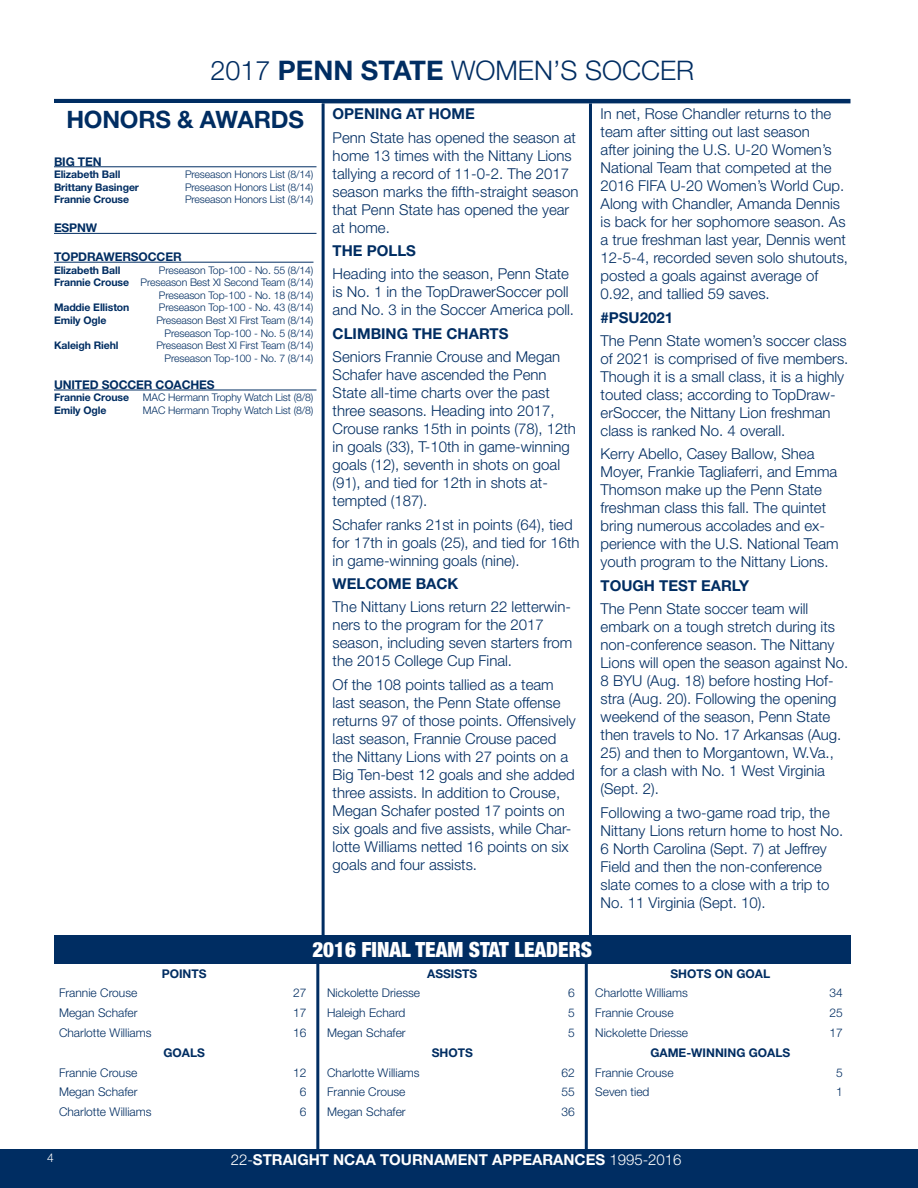
<style>
.page{position:relative;width:918px;height:1188px;background:#fff}
.page>*{position:absolute;margin:0;border:0;box-sizing:border-box;transform-origin:0 0}
.t1{font:300 27px "Helvetica Neue LT Pro";color:#002d62}
.t2{font:700 24px "Helvetica Neue LT Pro";letter-spacing:-.01em;color:#002d62}
.t3{font:900 condensed 21px "Helvetica Neue LT Pro";color:#fff}
.t4{font:300 15px/18px "Helvetica Neue LT Pro";color:#002d62}
.t5{font:700 15px "Helvetica Neue LT Pro";color:#002d62}
.t6{font:700 15px "Helvetica Neue LT Pro";color:#fff}
.t7{font:300 12px "Helvetica Neue LT Pro";color:#002d62}
.t8{font:700 12px "Helvetica Neue LT Pro";color:#002d62}
.t9{font:300 12px "Helvetica Neue LT Pro";color:#fff}
.t10{font:300 10.5px/12.6px "Helvetica Neue LT Pro";letter-spacing:-.01em;color:#002d62;text-align:right}
.t11{font:700 10.5px "Helvetica Neue LT Pro";letter-spacing:-.01em;color:#002d62}
.s1{font-weight:700}
.s2{font-weight:300}
</style>
<div class="page">
<div style="left:0;top:1150px;width:918px;height:38px;background:#002d62"></div>
<hr style="left:54px;top:99px;width:796px;height:4px;background:#002d62">
<hr style="left:54px;top:166px;width:263px;height:1px;background:#002d62">
<hr style="left:54px;top:233px;width:263px;height:1px;background:#002d62">
<hr style="left:54px;top:262px;width:260px;height:1px;background:#002d62">
<hr style="left:54px;top:390px;width:263px;height:1px;background:#002d62">
<hr style="left:322px;top:103px;width:3px;height:832px;background:#002d62">
<hr style="left:589px;top:103px;width:3px;height:832px;background:#002d62">
<div style="left:54px;top:935px;width:796px;height:29px;background:#002d62"></div>
<hr style="left:316px;top:964px;width:3px;height:186px;background:#002d62">
<hr style="left:585px;top:964px;width:3px;height:186px;background:#002d62">
<h1 class="t1" style="left:210px;top:54px;width:485px">2017 <span class="s1">PENN STATE</span> WOMEN’S SOCCER</h1>
<h2 class="t2" style="left:66px;top:104px;width:239px">HONORS &amp; AWARDS</h2>
<p class="t8" style="left:54px;top:154px;width:49px">BIG TEN</p>
<p class="t11" style="left:54px;top:168px;width:68px">Elizabeth Ball</p>
<p class="t10" style="left:185px;top:168px;width:130px">Preseason Honors List (8/14)</p>
<p class="t11" style="left:54px;top:181px;width:87px">Brittany Basinger</p>
<p class="t10" style="left:185px;top:181px;width:130px">Preseason Honors List (8/14)</p>
<p class="t11" style="left:54px;top:193px;width:77px">Frannie Crouse</p>
<p class="t10" style="left:185px;top:193px;width:130px">Preseason Honors List (8/14)</p>
<p class="t8" style="left:54px;top:221px;width:45px">ESPNW</p>
<p class="t8" style="left:54px;top:249px;width:129px">TOPDRAWERSOCCER</p>
<p class="t11" style="left:54px;top:263px;width:68px">Elizabeth Ball</p>
<p class="t5" style="left:333px;top:105px;width:144px">OPENING AT HOME</p>
<p class="t4" style="left:333px;top:128px;width:247px">Penn State has opened the season at home 13 times with the Nittany Lions tallying a record of 11-0-2. The 2017 season marks the fifth-straight season that Penn State has opened the year at home.</p>
<p class="t5" style="left:333px;top:241px;width:85px">THE POLLS</p>
<p class="t4" style="left:333px;top:265px;width:243px">Heading into the season, Penn State is No. 1 in the TopDrawerSoccer poll and No. 3 in the Soccer America poll.</p>
<p class="t5" style="left:333px;top:324px;width:177px">CLIMBING THE CHARTS</p>
<p class="t4" style="left:333px;top:348px;width:245px">Seniors Frannie Crouse and Megan<br>Schafer have ascended the Penn<br>State all-time charts over the past three seasons. Heading into 2017,<br>Crouse ranks 15th in points (78), 12th in goals (33), T-10th in game-winning goals (12), seventh in shots on goal (91), and tied for 12th in shots at&shy;tempted (187).</p>
<p class="t4" style="left:333px;top:515px;width:249px">Schafer ranks 21st in points (64), tied for 17th in goals (25), and tied for 16th in game-winning goals (nine).</p>
<p class="t5" style="left:333px;top:574px;width:127px">WELCOME BACK</p>
<p class="t4" style="left:333px;top:598px;width:241px">The Nittany Lions return 22 letterwin&shy;ners to the program for the 2017 season, including seven starters from the 2015 College Cup Final.</p>
<p class="t4" style="left:333px;top:675px;width:245px">Of the 108 points tallied as a team last season, the Penn State offense returns 97 of those points. Offensively last season, Frannie Crouse paced the Nittany Lions with 27 points on a Big Ten-best 12 goals and she added three assists. In addition to Crouse, Megan Schafer posted 17 points on six goals and five assists, while Char&shy;lotte Williams netted 16 points on six goals and four assists.</p>
<p class="t4" style="left:601px;top:105px;width:249px">In net, Rose Chandler returns to the team after sitting out last season<br>after joining the U.S. U-20 Women’s National Team that competed at the 2016 FIFA U-20 Women’s World Cup.<br>Along with Chandler, Amanda Dennis is back for her sophomore season. As a true freshman last year, Dennis went 12-5-4, recorded seven solo shutouts, posted a goals against average of 0.92, and tallied 59 saves.</p>
<p class="t5" style="left:601px;top:308px;width:74px">#PSU2021</p>
<p class="t4" style="left:601px;top:331px;width:249px">The Penn State women’s soccer class of 2021 is comprised of five members.<br>Though it is a small class, it is a highly touted class; according to TopDraw&shy;erSoccer, the Nittany Lion freshman class is ranked No. 4 overall.</p>
<p class="t4" style="left:601px;top:445px;width:240px">Kerry Abello, Casey Ballow, Shea Moyer, Frankie Tagliaferri, and Emma Thomson make up the Penn State freshman class this fall. The quintet bring numerous accolades and ex&shy;perience with the U.S. National Team youth program to the Nittany Lions.</p>
<p class="t5" style="left:601px;top:576px;width:150px">TOUGH TEST EARLY</p>
<p class="t4" style="left:601px;top:600px;width:249px">The Penn State soccer team will embark on a tough stretch during its non-conference season. The Nittany Lions will open the season against No.<br>8 BYU (Aug. 18) before hosting Hof&shy;stra (Aug. 20). Following the opening weekend of the season, Penn State then travels to No. 17 Arkansas (Aug.</p>
<p class="t4" style="left:601px;top:744px;width:235px">25) and then to Morgantown, W.Va., for a clash with No. 1 West Virginia (Sept. 2).</p>
<p class="t4" style="left:601px;top:803px;width:244px">Following a two-game road trip, the Nittany Lions return home to host No.<br>6 North Carolina (Sept. 7) at Jeffrey Field and then the non-conference slate comes to a close with a trip to No. 11 Virginia (Sept. 10).</p>
<p class="t10" style="left:54px;top:263px;width:261px">Preseason Top-100 - No. 55 (8/14)<br><span class="s1">Frannie Crouse</span> Preseason Best XI Second Team (8/14)<br>Preseason Top-100 - No. 18 (8/14)</p>
<p class="t11" style="left:54px;top:301px;width:77px">Maddie Elliston</p>
<p class="t10" style="left:159px;top:301px;width:156px">Preseason Top-100 - No. 43 (8/14)</p>
<p class="t11" style="left:54px;top:314px;width:54px">Emily Ogle</p>
<p class="t10" style="left:156px;top:314px;width:159px">Preseason Best XI First Team (8/14)<br>Preseason Top-100 - No. 5 (8/14)</p>
<p class="t11" style="left:54px;top:339px;width:66px">Kaleigh Riehl</p>
<p class="t10" style="left:156px;top:339px;width:159px">Preseason Best XI First Team (8/14)<br>Preseason Top-100 - No. 7 (8/14)</p>
<p class="t8" style="left:54px;top:377px;width:162px">UNITED SOCCER COACHES</p>
<p class="t11" style="left:54px;top:391px;width:77px">Frannie Crouse</p>
<p class="t10" style="left:143px;top:391px;width:172px">MAC Hermann Trophy Watch List (8/8)</p>
<p class="t11" style="left:54px;top:404px;width:54px">Emily Ogle</p>
<p class="t10" style="left:143px;top:404px;width:172px">MAC Hermann Trophy Watch List (8/8)</p>
<h3 class="t3" style="left:312px;top:937px;width:281px">2016 FINAL TEAM STAT LEADERS</h3>
<p class="t8" style="left:162px;top:966px;width:46px">POINTS</p>
<p class="t7" style="left:59px;top:986px;width:80px">Frannie Crouse</p>
<p class="t7" style="left:293px;top:986px;width:15px">27</p>
<p class="t7" style="left:59px;top:1006px;width:80px">Megan Schafer</p>
<p class="t7" style="left:293px;top:1006px;width:15px">17</p>
<p class="t7" style="left:59px;top:1025px;width:94px">Charlotte Williams</p>
<p class="t7" style="left:293px;top:1025px;width:15px">16</p>
<p class="t8" style="left:163px;top:1045px;width:43px">GOALS</p>
<p class="t7" style="left:59px;top:1065px;width:80px">Frannie Crouse</p>
<p class="t7" style="left:293px;top:1065px;width:15px">12</p>
<p class="t7" style="left:59px;top:1085px;width:80px">Megan Schafer</p>
<p class="t7" style="left:300px;top:1085px;width:8px">6</p>
<p class="t7" style="left:59px;top:1105px;width:94px">Charlotte Williams</p>
<p class="t7" style="left:300px;top:1105px;width:8px">6</p>
<p class="t8" style="left:427px;top:966px;width:52px">ASSISTS</p>
<p class="t7" style="left:327px;top:986px;width:94px">Nickolette Driesse</p>
<p class="t7" style="left:568px;top:986px;width:8px">6</p>
<p class="t7" style="left:327px;top:1006px;width:80px">Haleigh Echard</p>
<p class="t7" style="left:568px;top:1006px;width:8px">5</p>
<p class="t7" style="left:327px;top:1025px;width:80px">Megan Schafer</p>
<p class="t7" style="left:568px;top:1025px;width:8px">5</p>
<p class="t8" style="left:432px;top:1045px;width:43px">SHOTS</p>
<p class="t7" style="left:327px;top:1065px;width:94px">Charlotte Williams</p>
<p class="t7" style="left:561px;top:1065px;width:15px">62</p>
<p class="t7" style="left:327px;top:1085px;width:80px">Frannie Crouse</p>
<p class="t7" style="left:561px;top:1085px;width:15px">55</p>
<p class="t7" style="left:327px;top:1105px;width:80px">Megan Schafer</p>
<p class="t7" style="left:561px;top:1105px;width:15px">36</p>
<p class="t8" style="left:670px;top:966px;width:101px">SHOTS ON GOAL</p>
<p class="t7" style="left:595px;top:986px;width:94px">Charlotte Williams</p>
<p class="t7" style="left:829px;top:986px;width:15px">34</p>
<p class="t7" style="left:595px;top:1006px;width:80px">Frannie Crouse</p>
<p class="t7" style="left:829px;top:1006px;width:15px">25</p>
<p class="t7" style="left:595px;top:1025px;width:94px">Nickolette Driesse</p>
<p class="t7" style="left:829px;top:1025px;width:15px">17</p>
<p class="t8" style="left:650px;top:1045px;width:141px">GAME-WINNING GOALS</p>
<p class="t7" style="left:595px;top:1065px;width:80px">Frannie Crouse</p>
<p class="t7" style="left:836px;top:1065px;width:8px">5</p>
<p class="t7" style="left:595px;top:1085px;width:56px">Seven tied</p>
<p class="t7" style="left:836px;top:1085px;width:8px">1</p>
<p class="t9" style="left:47px;top:1150px;width:8px">4</p>
<p class="t6" style="left:231px;top:1150px;width:452px"><span class="s2">22-</span>STRAIGHT NCAA TOURNAMENT APPEARANCES <span class="s2">1995-2016</span></p>
</div>
